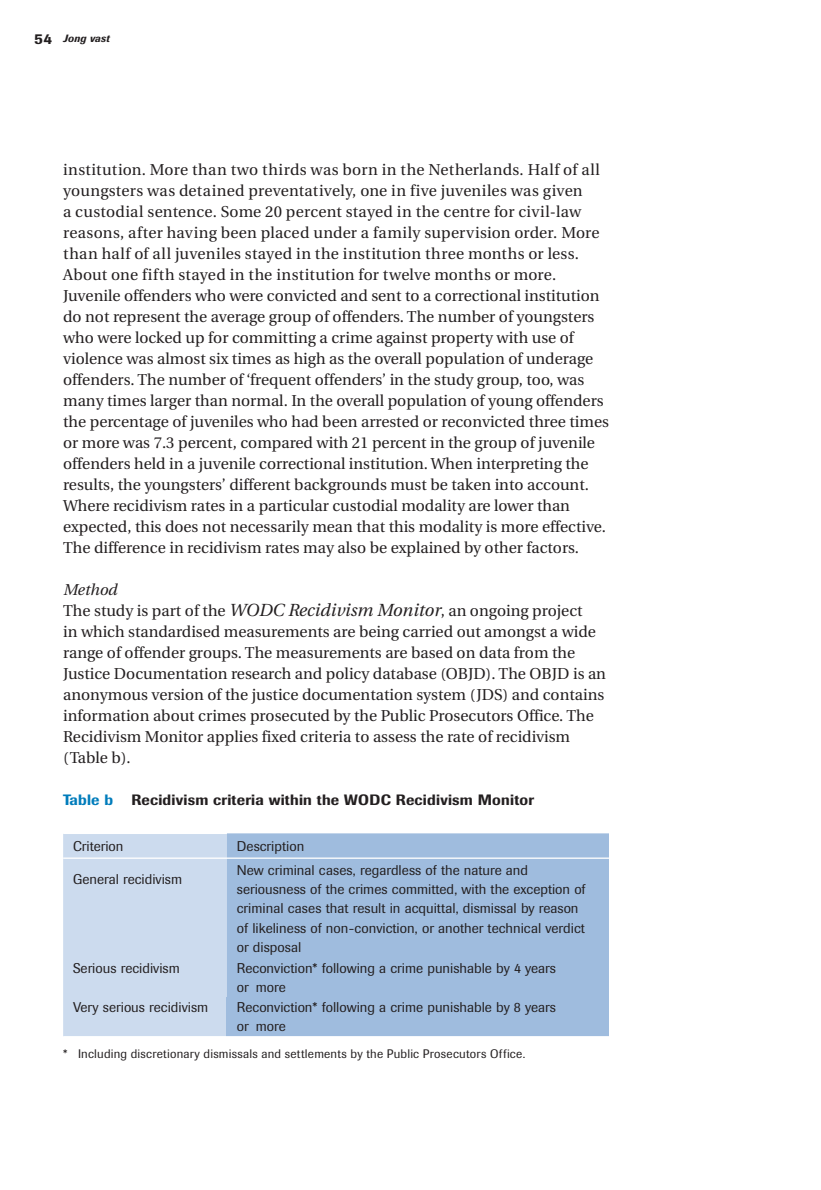
<style>
.page{position:relative;width:821px;height:1190px;background:#fff}
.page>*{position:absolute;margin:0;border:0;box-sizing:border-box;transform-origin:0 0}
.t1{font:15.75px/21px "Utopia";color:#231f20}
.t2{font:500 14.88px "Imago";letter-spacing:.015em;color:#231f20}
.t3{font:14px/19.2px "Supersonic TBSK";color:#231f20}
.t4{font:12.25px "Supersonic TBSK";letter-spacing:.02em;color:#231f20}
.t5{font:italic 500 10.5px "Imago";letter-spacing:.015em;color:#231f20}
.s1{font-style:normal;font-size:14.88px}
.s2{font-style:italic}
.s3{font-style:italic;font-size:17.5px}
.s4{color:#007cbb}
</style>
<div class="page">
<div style="left:63px;top:834px;width:164px;height:202px;background:#ccdbee"></div>
<div style="left:227px;top:833px;width:382px;height:164px;background:#9fbcde"></div>
<div style="left:227px;top:997px;width:382px;height:40px;background:#9fbcde"></div>
<hr style="left:227px;top:1036px;width:382px;height:1px;background:#fff">
<hr style="left:227px;top:858px;width:382px;height:1px;background:#fff">
<hr style="left:63px;top:858px;width:164px;height:1px;background:#fff">
<p class="t5" style="left:34px;top:35px;width:77px"><span class="s1">54</span> Jong vast</p>
<p class="t1" style="left:63px;top:160px;width:547px">institution. More than two thirds was born in the Netherlands. Half of all youngsters was detained preventatively, one in five juveniles was given<br>a custodial sentence. Some 20 percent stayed in the centre for civil-law reasons, after having been placed under a family supervision order. More than half of all juveniles stayed in the institution three months or less.<br>About one fifth stayed in the institution for twelve months or more.<br>Juvenile offenders who were convicted and sent to a correctional institution do not represent the average group of offenders. The number of youngsters who were locked up for committing a crime against property with use of violence was almost six times as high as the overall population of underage offenders. The number of ‘frequent offenders’ in the study group, too, was many times larger than normal. In the overall population of young offenders the percentage of juveniles who had been arrested or reconvicted three times or more was 7.3 percent, compared with 21 percent in the group of juvenile offenders held in a juvenile correctional institution. When interpreting the results, the youngsters’ different backgrounds must be taken into account.<br>Where recidivism rates in a particular custodial modality are lower than expected, this does not necessarily mean that this modality is more effective.<br>The difference in recidivism rates may also be explained by other factors.</p>
<p class="t1" style="left:63px;top:580px;width:544px"><span class="s2">Method<br></span>The study is part of the <span class="s3">WODC Recidivism Monitor</span>, an ongoing project<br>in which standardised measurements are being carried out amongst a wide range of offender groups. The measurements are based on data from the Justice Documentation research and policy database (OBJD). The OBJD is an anonymous version of the justice documentation system (JDS) and contains information about crimes prosecuted by the Public Prosecutors Office. The Recidivism Monitor applies fixed criteria to assess the rate of recidivism (Table b).</p>
<p class="t2" style="left:63px;top:794px;width:472px"><span class="s4">Table b</span> Recidivism criteria within the WODC Recidivism Monitor</p>
<p class="t3" style="left:73px;top:838px;width:52px">Criterion</p>
<p class="t3" style="left:237px;top:838px;width:69px">Description</p>
<p class="t3" style="left:73px;top:871px;width:111px">General recidivism</p>
<p class="t3" style="left:237px;top:862px;width:350px">New criminal cases, regardless of the nature and seriousness of the crimes committed, with the exception of criminal cases that result in acquittal, dismissal by reason of likeliness of non-conviction, or another technical verdict or disposal</p>
<p class="t3" style="left:73px;top:960px;width:108px">Serious recidivism</p>
<p class="t3" style="left:237px;top:960px;width:321px">Reconviction* following a crime punishable by 4 years or more</p>
<p class="t3" style="left:73px;top:999px;width:137px">Very serious recidivism</p>
<p class="t3" style="left:237px;top:999px;width:321px">Reconviction* following a crime punishable by 8 years or more</p>
<p class="t4" style="left:63px;top:1050px;width:463px">* Including discretionary dismissals and settlements by the Public Prosecutors Office.</p>
</div>
